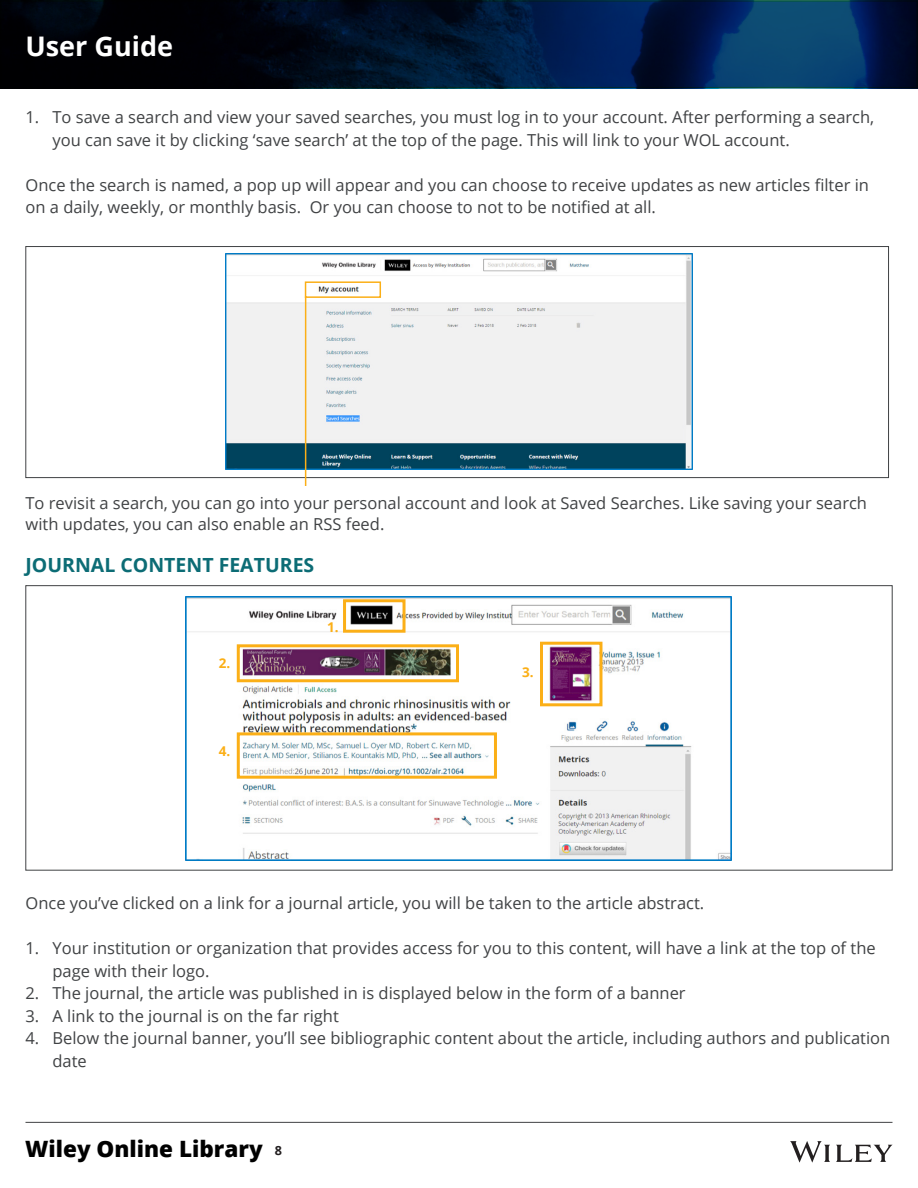
<style>
.page{position:relative;width:918px;height:1188px;background:#fff}
.page>*{position:absolute;margin:0;border:0;box-sizing:border-box;transform-origin:0 0}
.t1{font:700 27px "Open Sans";color:#fff}
.t2{font:800 22.5px "Open Sans";color:#000}
.t3{font:700 19.5px "Open Sans";color:#0c6c75}
.t4{font:16.5px/22.5px "Open Sans";color:#404244}
.t5{font:700 13.5px "Open Sans";color:#fbaf17}
.t6{font:700 12.6px "Open Sans";color:#231f20}
</style>
<div class="page">
<svg style="left:0;top:0;width:918px;height:88px;background:#011631"></svg>
<svg style="left:790px;top:1141px;width:102px;height:21px"></svg>
<hr style="left:26px;top:1122px;width:866px;height:1px;background:#404244">
<img style="left:225px;top:253px;width:468px;height:217px">
<div style="left:26px;top:246px;width:863px;height:232px;border:1px solid #404244"></div>
<div style="left:305px;top:281px;width:76px;height:17px;border:2px solid #fbaf17"></div>
<hr style="left:305px;top:297px;width:1px;height:189px;background:#fbaf17">
<img style="left:186px;top:596px;width:546px;height:264px">
<div style="left:343px;top:599px;width:63px;height:34px;border:3px solid #fbaf17"></div>
<div style="left:237px;top:644px;width:222px;height:38px;border:3px solid #fbaf17"></div>
<div style="left:540px;top:642px;width:62px;height:64px;border:3px solid #fbaf17"></div>
<div style="left:237px;top:732px;width:260px;height:47px;border:3px solid #fbaf17"></div>
<h1 class="t1" style="left:26px;top:27px;width:149px">User Guide</h1>
<p class="t4" style="left:52px;top:106px;width:823px;text-indent:-27px">1. To save a search and view your saved searches, you must log in to your account. After performing a search, you can save it by clicking ‘save search’ at the top of the page. This will link to your WOL account.</p>
<p class="t4" style="left:26px;top:173px;width:845px">Once the search is named, a pop up will appear and you can choose to receive updates as new articles filter in on a daily, weekly, or monthly basis. Or you can choose to not to be notified at all.</p>
<p class="t4" style="left:26px;top:492px;width:843px;line-height:21px">To revisit a search, you can go into your personal account and look at Saved Searches. Like saving your search with updates, you can also enable an RSS feed.</p>
<p class="t3" style="left:26px;top:551px;width:290px">JOURNAL CONTENT FEATURES</p>
<p class="t5" style="left:219px;top:653px;width:13px">2.</p>
<p class="t5" style="left:219px;top:741px;width:13px">4.</p>
<p class="t5" style="left:327px;top:618px;width:13px">1.</p>
<p class="t5" style="left:522px;top:663px;width:13px">3.</p>
<p class="t4" style="left:26px;top:892px;width:680px">Once you’ve clicked on a link for a journal article, you will be taken to the article abstract.</p>
<p class="t4" style="left:52px;top:937px;width:825px;text-indent:-27px">1. Your institution or organization that provides access for you to this content, will have a link at the top of the page with their logo.</p>
<p class="t4" style="left:26px;top:982px;width:662px">2. The journal, the article was published in is displayed below in the form of a banner</p>
<p class="t4" style="left:26px;top:1004px;width:315px">3. A link to the journal is on the far right</p>
<p class="t4" style="left:52px;top:1027px;width:839px;text-indent:-27px">4. Below the journal banner, you’ll see bibliographic content about the article, including authors and publication date</p>
<h2 class="t2" style="left:25px;top:1132px;width:239px">Wiley Online Library</h2>
<p class="t6" style="left:275px;top:1142px;width:9px">8</p>
</div>
